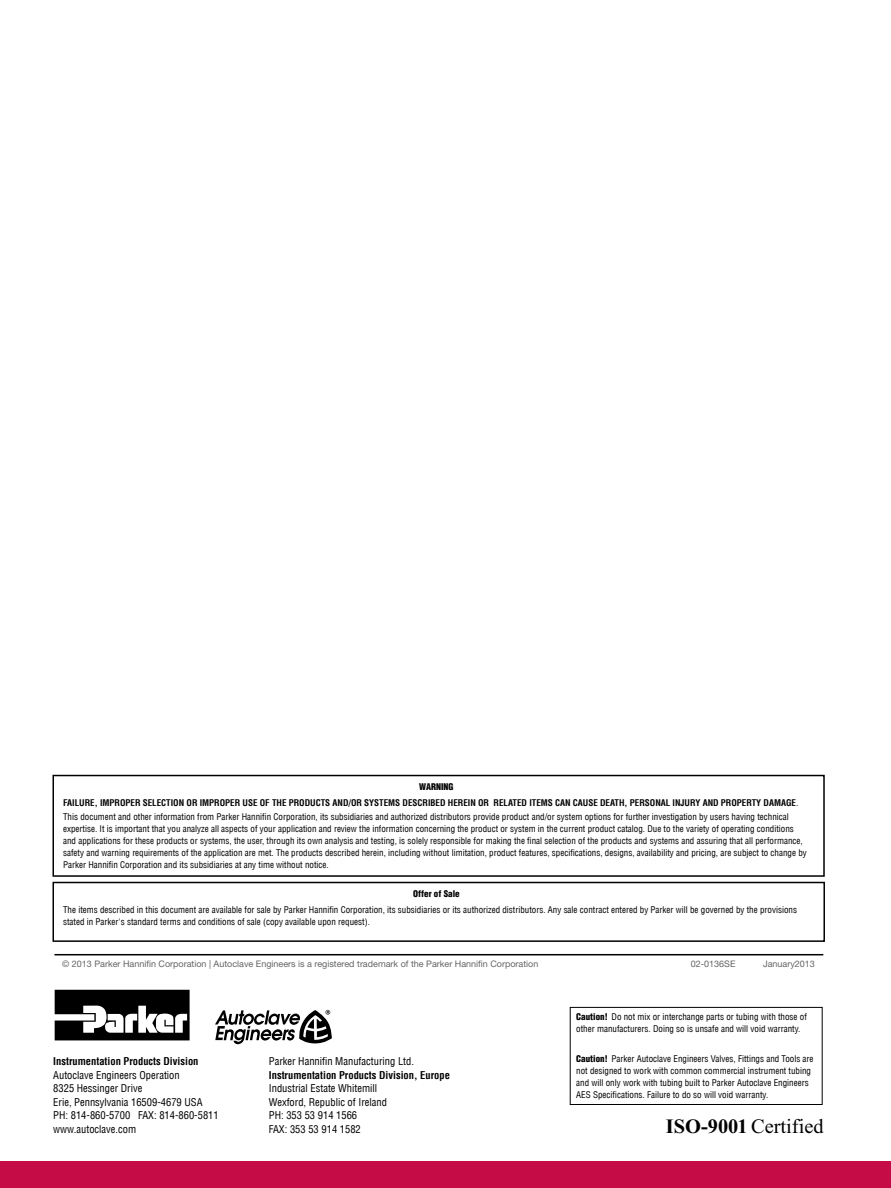
<style>
.page{position:relative;width:891px;height:1188px;background:#fff}
.page>*{position:absolute;margin:0;border:0;box-sizing:border-box;transform-origin:0 0}
.t1{font:20.4px "Times New Roman";color:#000}
.t2{font:condensed 10.5px/13.5px "Helvetica LT";color:#000}
.t3{font:700 condensed 10.5px "Helvetica LT";color:#000}
.t4{font:condensed 9px/12px "Helvetica LT";color:#000}
.t5{font:700 condensed 9px/16.5px "Helvetica LT";color:#000}
.t6{font:9px "Helvetica Neue LT Std";color:#636466}
.t7{font:900 condensed 9px "Helvetica LT";color:#000}
.s1{font-weight:900}
.s2{font-weight:400}
.s3{font-weight:700}
</style>
<div class="page">
<div style="left:0;top:1161px;width:891px;height:27px;background:#c60c46"></div>
<hr style="left:54px;top:954px;width:769px;height:1px;background:#000">
<svg style="left:55px;top:990px;width:135px;height:50px"></svg>
<svg style="left:215px;top:1010px;width:117px;height:34px"></svg>
<div style="left:53px;top:775px;width:772px;height:102px;border:2px solid #000"></div>
<div style="left:53px;top:882px;width:772px;height:60px;border:2px solid #000"></div>
<div style="left:570px;top:1007px;width:253px;height:98px;border:1px solid #000"></div>
<p class="t5" style="left:63px;top:778px;width:737px;text-indent:356px"><span class="s1">WARNING<br></span>FAILURE, IMPROPER SELECTION OR IMPROPER USE OF THE PRODUCTS AND/OR SYSTEMS DESCRIBED HEREIN OR RELATED ITEMS CAN CAUSE DEATH, PERSONAL INJURY AND PROPERTY DAMAGE<span class="s2">.</span></p>
<p class="t4" style="left:63px;top:810px;width:745px">This document and other information from Parker Hannifin Corporation, its subsidiaries and authorized distributors provide product and/or system options for further investigation by users having technical expertise. It is important that you analyze all aspects of your application and review the information concerning the product or system in the current product catalog. Due to the variety of operating conditions and applications for these products or systems, the user, through its own analysis and testing, is solely responsible for making the final selection of the products and systems and assuring that all performance, safety and warning requirements of the application are met. The products described herein, including without limitation, product features, specifications, designs, availability and pricing, are subject to change by Parker Hannifin Corporation and its subsidiaries at any time without notice.</p>
<p class="t7" style="left:413px;top:888px;width:48px">Offer of Sale</p>
<p class="t4" style="left:63px;top:904px;width:735px">The items described in this document are available for sale by Parker Hannifin Corporation, its subsidiaries or its authorized distributors. Any sale contract entered by Parker will be governed by the provisions stated in Parker's standard terms and conditions of sale (copy available upon request).</p>
<p class="t6" style="left:62px;top:959px;width:478px">© 2013 Parker Hannifin Corporation | Autoclave Engineers is a registered trademark of the Parker Hannifin Corporation</p>
<p class="t6" style="left:691px;top:959px;width:46px">02-0136SE</p>
<p class="t6" style="left:763px;top:959px;width:53px">January2013</p>
<p class="t3" style="left:53px;top:1055px;width:147px">Instrumentation Products Division</p>
<p class="t2" style="left:53px;top:1068px;width:167px">Autoclave Engineers Operation<br>8325 Hessinger Drive<br>Erie, Pennsylvania 16509-4679 USA<br>PH: 814-860-5700 FAX: 814-860-5811 www.autoclave.com</p>
<p class="t2" style="left:269px;top:1055px;width:147px">Parker Hannifin Manufacturing Ltd.</p>
<p class="t3" style="left:269px;top:1069px;width:183px">Instrumentation Products Division, Europe</p>
<p class="t2" style="left:269px;top:1082px;width:120px">Industrial Estate Whitemill<br>Wexford, Republic of Ireland<br>PH: 353 53 914 1566<br>FAX: 353 53 914 1582</p>
<p class="t4" style="left:576px;top:1010px;width:232px"><span class="s1">Caution!</span> Do not mix or interchange parts or tubing with those of other manufacturers. Doing so is unsafe and will void warranty.</p>
<p class="t4" style="left:576px;top:1052px;width:239px"><span class="s1">Caution!</span> Parker Autoclave Engineers Valves, Fittings and Tools are not designed to work with common commercial instrument tubing and will only work with tubing built to Parker Autoclave Engineers AES Specifications. Failure to do so will void warranty.</p>
<h1 class="t1" style="left:666px;top:1112px;width:159px"><span class="s3">ISO-9001</span> Certified</h1>
</div>
